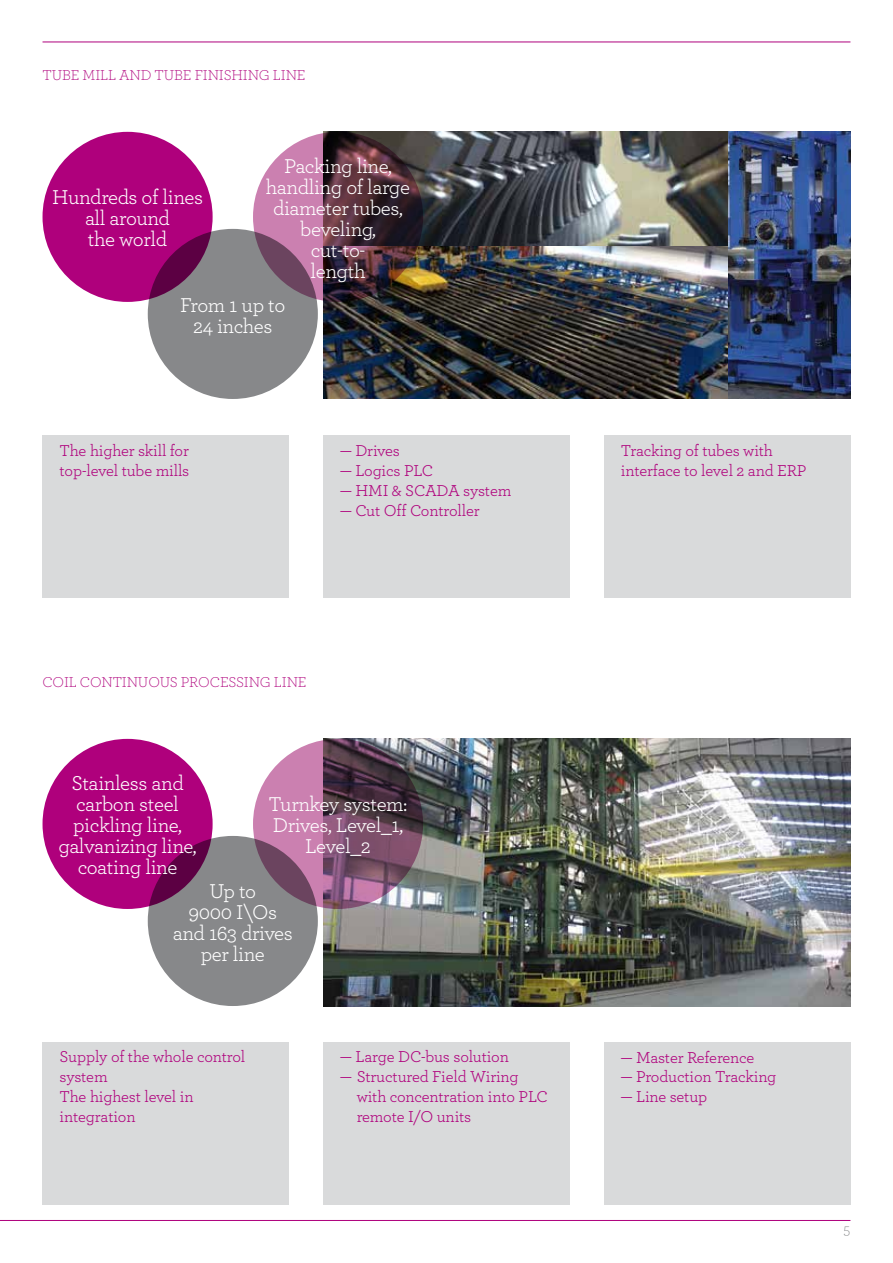
<style>
.page{position:relative;width:893px;height:1263px;background:#fff}
.page>*{position:absolute;margin:0;border:0;box-sizing:border-box;transform-origin:0 0}
.t1{font:21px/21px "Archer";letter-spacing:-.02em;color:#fff;text-align:center}
.t2{font:16.5px/19.8px "Archer";letter-spacing:-.01em;color:#af007c}
.t3{font:300 15px "Archer";letter-spacing:-.01em;color:#af007c}
.t4{font:300 15px "Archer";color:#87888a}
</style>
<div class="page">
<hr style="left:0;top:1220px;width:850px;height:1px;background:#af007c">
<img style="left:323px;top:132px;width:527px;height:267px">
<div style="left:323px;top:435px;width:247px;height:163px;background:#d9dadb"></div>
<div style="left:43px;top:435px;width:246px;height:163px;background:#d9dadb"></div>
<div style="left:604px;top:435px;width:246px;height:163px;background:#d9dadb"></div>
<div style="left:43px;top:132px;width:170px;height:170px;background:#af007c;border-radius:50%"></div>
<div style="left:148px;top:229px;width:170px;height:170px;background:#87888a;border-radius:50%"></div>
<svg style="left:253px;top:132px;width:170px;height:170px;background:#71465d"></svg>
<img style="left:323px;top:739px;width:527px;height:267px">
<div style="left:323px;top:1042px;width:247px;height:162px;background:#d9dadb"></div>
<div style="left:43px;top:1042px;width:246px;height:162px;background:#d9dadb"></div>
<div style="left:604px;top:1042px;width:246px;height:162px;background:#d9dadb"></div>
<div style="left:43px;top:739px;width:170px;height:170px;background:#af007c;border-radius:50%"></div>
<div style="left:148px;top:836px;width:170px;height:170px;background:#87888a;border-radius:50%"></div>
<svg style="left:253px;top:739px;width:170px;height:170px;background:#855675"></svg>
<hr style="left:43px;top:42px;width:807px;height:1px;background:#af007c">
<p class="t3" style="left:43px;top:65px;width:265px">TUBE MILL AND TUBE FINISHING LINE</p>
<p class="t1" style="left:52px;top:186px;width:153px">Hundreds of lines all around<br>the world</p>
<p class="t1" style="left:266px;top:154px;width:146px">Packing line, handling of large diameter tubes, beveling,<br>cut-to-<br>length</p>
<p class="t1" style="left:180px;top:293px;width:107px">From 1 up to<br>24 inches</p>
<p class="t2" style="left:60px;top:440px;width:131px">The higher skill for top-level tube mills</p>
<p class="t2" style="left:340px;top:440px;width:61px">— Drives</p>
<p class="t2" style="left:340px;top:460px;width:95px">— Logics PLC</p>
<p class="t2" style="left:340px;top:480px;width:173px">— HMI &amp; SCADA system</p>
<p class="t2" style="left:340px;top:499px;width:141px">— Cut Off Controller</p>
<p class="t3" style="left:43px;top:672px;width:266px">COIL CONTINUOUS PROCESSING LINE</p>
<p class="t1" style="left:58px;top:772px;width:140px">Stainless and carbon steel pickling line, galvanizing line, coating line</p>
<p class="t1" style="left:173px;top:879px;width:122px">Up to<br>9000 I\Os and 163 drives per line</p>
<p class="t1" style="left:269px;top:793px;width:140px">Turnkey system:<br>Drives, Level_1,<br>Level_2</p>
<p class="t2" style="left:60px;top:1046px;width:187px">Supply of the whole control system<br>The highest level in integration</p>
<p class="t2" style="left:340px;top:1046px;width:170px">— Large DC-bus solution</p>
<p class="t2" style="left:357px;top:1066px;width:193px;text-indent:-16px">— Structured Field Wiring with concentration into PLC remote I/O units</p>
<p class="t2" style="left:621px;top:440px;width:187px">Tracking of tubes with interface to level 2 and ERP</p>
<p class="t2" style="left:621px;top:1046px;width:135px">— Master Reference</p>
<p class="t2" style="left:621px;top:1066px;width:157px">— Production Tracking</p>
<p class="t2" style="left:621px;top:1086px;width:88px">— Line setup</p>
<p class="t4" style="left:844px;top:1219px;width:8px">5</p>
</div>
